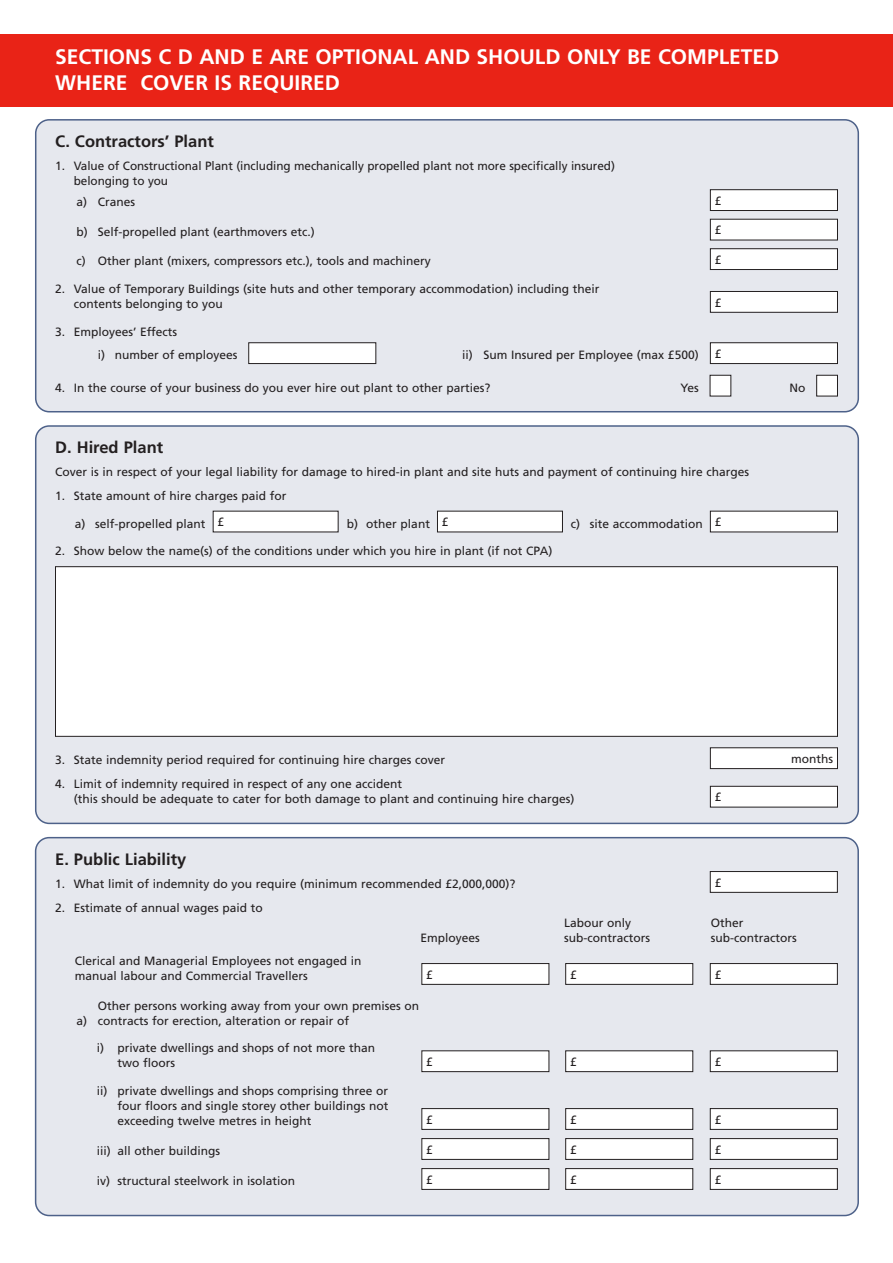
<style>
.page{position:relative;width:893px;height:1263px;background:#fff}
.page>*{position:absolute;margin:0;border:0;box-sizing:border-box;transform-origin:0 0}
.t1{font:700 21px/25.2px "Frutiger";color:#fff}
.t2{font:700 16.5px "Frutiger";color:#231f20}
.t3{font:12px/15px "Frutiger";color:#231f20}
</style>
<div class="page">
<div style="left:0;top:34px;width:893px;height:72px;background:#e92317"></div>
<div style="left:35px;top:119px;width:824px;height:293px;background:#e6e8ee"></div>
<div style="left:817px;top:375px;width:20px;height:21px;background:#fff"></div>
<div style="left:816px;top:375px;width:22px;height:21px;border:1px solid #231f20"></div>
<div style="left:710px;top:375px;width:21px;height:21px;background:#fff"></div>
<div style="left:710px;top:375px;width:21px;height:21px;border:1px solid #231f20"></div>
<div style="left:710px;top:343px;width:127px;height:21px;background:#fff"></div>
<div style="left:710px;top:342px;width:128px;height:22px;border:1px solid #231f20"></div>
<div style="left:249px;top:343px;width:127px;height:21px;background:#fff"></div>
<div style="left:248px;top:342px;width:128px;height:22px;border:1px solid #231f20"></div>
<div style="left:710px;top:291px;width:127px;height:21px;background:#fff"></div>
<div style="left:710px;top:291px;width:128px;height:21px;border:1px solid #231f20"></div>
<div style="left:710px;top:249px;width:127px;height:20px;background:#fff"></div>
<div style="left:710px;top:248px;width:128px;height:22px;border:1px solid #231f20"></div>
<div style="left:710px;top:219px;width:127px;height:21px;background:#fff"></div>
<div style="left:710px;top:190px;width:127px;height:20px;background:#fff"></div>
<div style="left:710px;top:189px;width:128px;height:22px;border:1px solid #231f20"></div>
<div style="left:35px;top:425px;width:824px;height:399px;background:#e6e8ee"></div>
<div style="left:710px;top:786px;width:127px;height:21px;background:#fff"></div>
<div style="left:710px;top:786px;width:128px;height:21px;border:1px solid #231f20"></div>
<div style="left:710px;top:748px;width:127px;height:21px;background:#fff"></div>
<div style="left:710px;top:747px;width:128px;height:22px;border:1px solid #231f20"></div>
<div style="left:56px;top:567px;width:781px;height:169px;background:#fff"></div>
<div style="left:55px;top:566px;width:783px;height:170px;border:1px solid #231f20"></div>
<div style="left:710px;top:511px;width:127px;height:21px;background:#fff"></div>
<div style="left:437px;top:511px;width:125px;height:21px;background:#fff"></div>
<div style="left:213px;top:511px;width:125px;height:21px;background:#fff"></div>
<div style="left:35px;top:837px;width:824px;height:379px;background:#e6e8ee"></div>
<div style="left:710px;top:1168px;width:127px;height:21px;background:#fff"></div>
<div style="left:710px;top:1168px;width:128px;height:21px;border:1px solid #231f20"></div>
<div style="left:566px;top:1168px;width:127px;height:21px;background:#fff"></div>
<div style="left:565px;top:1168px;width:128px;height:21px;border:1px solid #231f20"></div>
<div style="left:422px;top:1168px;width:127px;height:21px;background:#fff"></div>
<div style="left:422px;top:1168px;width:127px;height:21px;border:1px solid #231f20"></div>
<div style="left:710px;top:1138px;width:127px;height:21px;background:#fff"></div>
<div style="left:710px;top:1138px;width:128px;height:21px;border:1px solid #231f20"></div>
<div style="left:566px;top:1138px;width:127px;height:21px;background:#fff"></div>
<div style="left:565px;top:1138px;width:128px;height:21px;border:1px solid #231f20"></div>
<div style="left:422px;top:1138px;width:127px;height:21px;background:#fff"></div>
<div style="left:422px;top:1138px;width:127px;height:21px;border:1px solid #231f20"></div>
<div style="left:710px;top:1108px;width:127px;height:21px;background:#fff"></div>
<div style="left:710px;top:1108px;width:128px;height:21px;border:1px solid #231f20"></div>
<div style="left:566px;top:1108px;width:127px;height:21px;background:#fff"></div>
<div style="left:565px;top:1108px;width:128px;height:21px;border:1px solid #231f20"></div>
<div style="left:422px;top:1108px;width:127px;height:21px;background:#fff"></div>
<div style="left:422px;top:1108px;width:127px;height:21px;border:1px solid #231f20"></div>
<div style="left:710px;top:1051px;width:127px;height:21px;background:#fff"></div>
<div style="left:710px;top:1050px;width:128px;height:22px;border:1px solid #231f20"></div>
<div style="left:566px;top:1051px;width:127px;height:21px;background:#fff"></div>
<div style="left:565px;top:1050px;width:128px;height:22px;border:1px solid #231f20"></div>
<div style="left:422px;top:1051px;width:127px;height:21px;background:#fff"></div>
<div style="left:422px;top:1050px;width:127px;height:22px;border:1px solid #231f20"></div>
<div style="left:710px;top:963px;width:127px;height:21px;background:#fff"></div>
<div style="left:710px;top:963px;width:128px;height:21px;border:1px solid #231f20"></div>
<div style="left:566px;top:963px;width:127px;height:21px;background:#fff"></div>
<div style="left:565px;top:963px;width:128px;height:21px;border:1px solid #231f20"></div>
<div style="left:422px;top:963px;width:127px;height:21px;background:#fff"></div>
<div style="left:422px;top:963px;width:127px;height:21px;border:1px solid #231f20"></div>
<div style="left:710px;top:871px;width:127px;height:21px;background:#fff"></div>
<div style="left:710px;top:871px;width:128px;height:21px;border:1px solid #231f20"></div>
<h1 class="t1" style="left:55px;top:46px;width:726px">SECTIONS C D AND E ARE OPTIONAL AND SHOULD ONLY BE COMPLETED<br>WHERE COVER IS REQUIRED</h1>
<h2 class="t2" style="left:55px;top:134px;width:160px">C. Contractors’ Plant</h2>
<p class="t3" style="left:74px;top:159px;width:543px;text-indent:-19px">1. Value of Constructional Plant (including mechanically propelled plant not more specifically insured) belonging to you</p>
<p class="t3" style="left:77px;top:195px;width:60px">a) Cranes</p>
<p class="t3" style="left:77px;top:225px;width:240px">b) Self-propelled plant (earthmovers etc.)</p>
<p class="t3" style="left:77px;top:254px;width:356px">c) Other plant (mixers, compressors etc.), tools and machinery</p>
<p class="t3" style="left:74px;top:282px;width:527px;text-indent:-19px">2. Value of Temporary Buildings (site huts and other temporary accommodation) including their contents belonging to you</p>
<p class="t3" style="left:98px;top:321px;width:141px;line-height:23.5px;text-indent:-43px">3. Employees’ Effects<br>i) number of employees</p>
<p class="t3" style="left:715px;top:194px;width:8px">£</p>
<p class="t3" style="left:715px;top:224px;width:8px">£</p>
<p class="t3" style="left:715px;top:253px;width:8px">£</p>
<p class="t3" style="left:715px;top:296px;width:8px">£</p>
<p class="t3" style="left:715px;top:347px;width:8px">£</p>
<p class="t3" style="left:462px;top:349px;width:238px">ii) Sum Insured per Employee (max £500)</p>
<p class="t3" style="left:55px;top:381px;width:437px">4. In the course of your business do you ever hire out plant to other parties?</p>
<p class="t3" style="left:680px;top:381px;width:20px">Yes</p>
<p class="t3" style="left:789px;top:381px;width:17px">No</p>
<h2 class="t2" style="left:55px;top:440px;width:109px">D. Hired Plant</h2>
<p class="t3" style="left:55px;top:466px;width:695px">Cover is in respect of your legal liability for damage to hired-in plant and site huts and payment of continuing hire charges</p>
<p class="t3" style="left:55px;top:489px;width:233px">1. State amount of hire charges paid for</p>
<p class="t3" style="left:75px;top:517px;width:132px">a) self-propelled plant</p>
<p class="t3" style="left:347px;top:517px;width:85px">b) other plant</p>
<p class="t3" style="left:571px;top:517px;width:134px">c) site accommodation</p>
<p class="t3" style="left:55px;top:545px;width:499px">2. Show below the name(s) of the conditions under which you hire in plant (if not CPA)</p>
<p class="t3" style="left:218px;top:515px;width:8px">£</p>
<p class="t3" style="left:442px;top:515px;width:8px">£</p>
<p class="t3" style="left:715px;top:515px;width:8px">£</p>
<p class="t3" style="left:55px;top:753px;width:391px">3. State indemnity period required for continuing hire charges cover</p>
<p class="t3" style="left:74px;top:777px;width:502px;text-indent:-19px">4. Limit of indemnity required in respect of any one accident<br>(this should be adequate to cater for both damage to plant and continuing hire charges)</p>
<h2 class="t2" style="left:55px;top:852px;width:133px">E. Public Liability</h2>
<p class="t3" style="left:55px;top:877px;width:462px">1. What limit of indemnity do you require (minimum recommended £2,000,000)?</p>
<p class="t3" style="left:55px;top:901px;width:209px">2. Estimate of annual wages paid to</p>
<p class="t3" style="left:715px;top:791px;width:8px">£</p>
<p class="t3" style="left:715px;top:876px;width:8px">£</p>
<p class="t3" style="left:564px;top:916px;width:69px">Labour only</p>
<p class="t3" style="left:711px;top:916px;width:34px">Other</p>
<p class="t3" style="left:791px;top:752px;width:43px">months</p>
<p class="t3" style="left:420px;top:931px;width:61px">Employees</p>
<p class="t3" style="left:564px;top:931px;width:87px">sub-contractors</p>
<p class="t3" style="left:711px;top:931px;width:87px">sub-contractors</p>
<p class="t3" style="left:75px;top:954px;width:288px">Clerical and Managerial Employees not engaged in manual labour and Commercial Travellers</p>
<p class="t3" style="left:76px;top:999px;width:344px;text-indent:21px">Other persons working away from your own premises on a) contracts for erection, alteration or repair of</p>
<p class="t3" style="left:117px;top:1042px;width:259px;text-indent:-20px">i) private dwellings and shops of not more than two floors</p>
<p class="t3" style="left:117px;top:1084px;width:273px;text-align:justify;text-indent:-20px">ii) private dwellings and shops comprising three or four floors and single storey other buildings not exceeding twelve metres in height</p>
<p class="t3" style="left:97px;top:1144px;width:125px">iii) all other buildings</p>
<p class="t3" style="left:97px;top:1174px;width:200px">iv) structural steelwork in isolation</p>
<p class="t3" style="left:426px;top:1173px;width:8px">£</p>
<p class="t3" style="left:570px;top:1173px;width:8px">£</p>
<p class="t3" style="left:715px;top:1173px;width:8px">£</p>
<p class="t3" style="left:426px;top:968px;width:8px">£</p>
<p class="t3" style="left:570px;top:968px;width:8px">£</p>
<p class="t3" style="left:715px;top:968px;width:8px">£</p>
<p class="t3" style="left:426px;top:1055px;width:8px">£</p>
<p class="t3" style="left:570px;top:1055px;width:8px">£</p>
<p class="t3" style="left:715px;top:1055px;width:8px">£</p>
<p class="t3" style="left:426px;top:1113px;width:8px">£</p>
<p class="t3" style="left:570px;top:1113px;width:8px">£</p>
<p class="t3" style="left:715px;top:1113px;width:8px">£</p>
<p class="t3" style="left:426px;top:1143px;width:8px">£</p>
<p class="t3" style="left:570px;top:1143px;width:8px">£</p>
<p class="t3" style="left:715px;top:1143px;width:8px">£</p>
</div>
